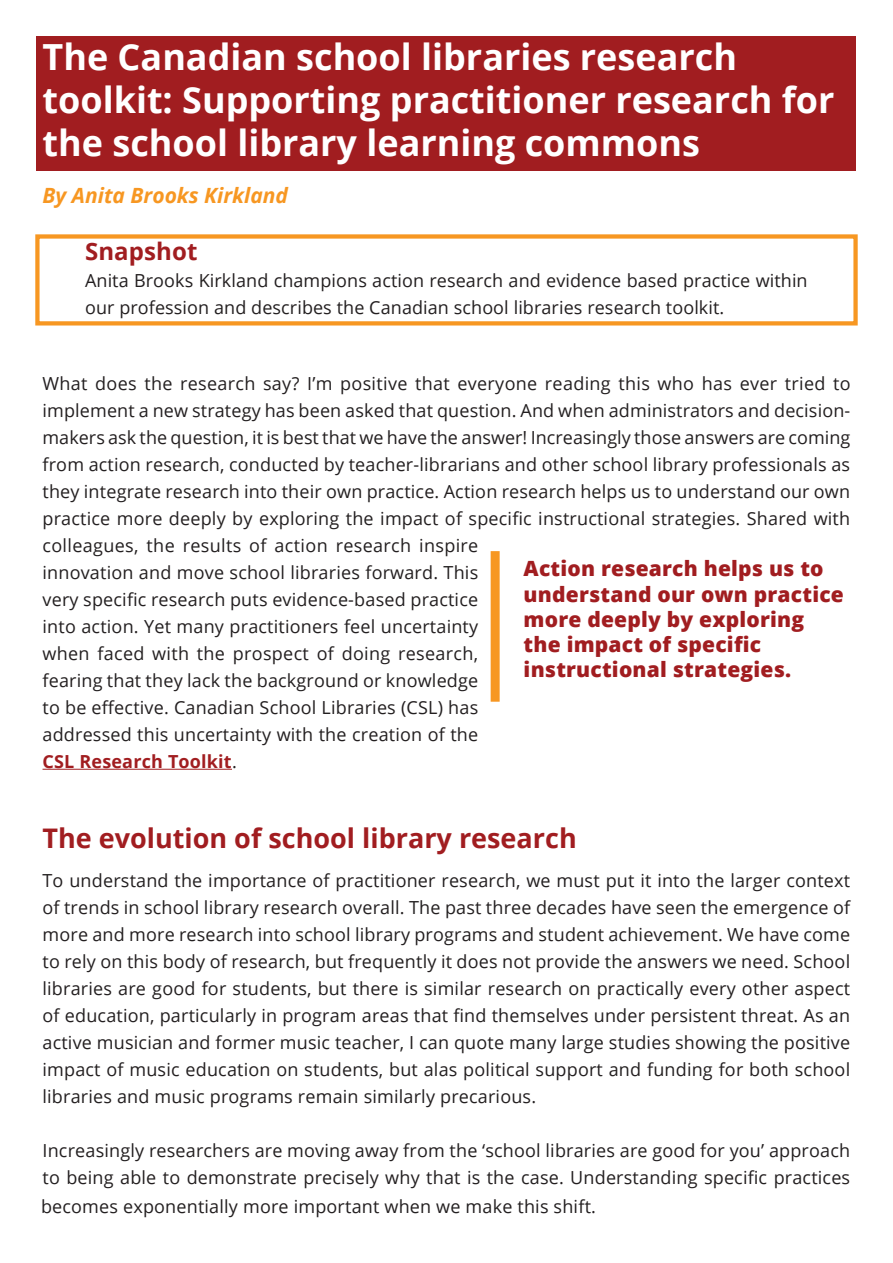
<style>
.page{position:relative;width:893px;height:1263px;background:#fff}
.page>*{position:absolute;margin:0;border:0;box-sizing:border-box;transform-origin:0 0}
.t1{font:700 36px/43.2px "Open Sans";color:#fff}
.Section_Heading{font:700 27px "Open Sans";color:#a11d20}
.Snapshot{font:700 24px "Open Sans";letter-spacing:.005em;color:#a11d20}
.RBreakout{font:800 21px/25.2px "Open Sans";letter-spacing:.01em;color:#a11d20}
.Author{font:italic 700 21px "Open Sans";color:#f79722}
.Snapshot-2{font:18px/27px "Open Sans";letter-spacing:.01em;color:#231f20}
.s1{font-weight:700;color:#a11d20}
</style>
<div class="page">
<div style="left:37px;top:37px;width:819px;height:134px;background:#a11d20"></div>
<div style="left:35px;top:234px;width:823px;height:91px;border:4px solid #f79722"></div>
<hr style="left:43px;top:769px;width:189px;height:1px;background:#a11d20">
<div style="left:491px;top:551px;width:9px;height:151px;background:#f79722"></div>
<h1 class="t1" style="left:43px;top:34px;width:793px">The Canadian school libraries research toolkit: Supporting practitioner research for the school library learning commons</h1>
<h5 class="Author" style="left:43px;top:180px;width:247px">By Anita Brooks Kirkland</h5>
<h2 class="Snapshot" style="left:85px;top:234px;width:114px">Snapshot</h2>
<h2 class="Snapshot-2" style="left:85px;top:266px;width:724px">Anita Brooks Kirkland champions action research and evidence based practice within our profession and describes the Canadian school libraries research toolkit.</h2>
<p class="Snapshot-2" style="left:43px;top:369px;width:810px">What does the research say? I’m positive that everyone reading this who has ever tried to implement a new strategy has been asked that question. And when administrators and decision&shy;makers ask the question, it is best that we have the answer! Increasingly those answers are coming from action research, conducted by teacher-librarians and other school library professionals as they integrate research into their own practice. Action research helps us to understand our own practice more deeply by exploring the impact of specific instructional strategies. Shared with colleagues, the results of action research inspire<br>innovation and move school libraries forward. This<br>very specific research puts evidence-based practice<br>into action. Yet many practitioners feel uncertainty<br>when faced with the prospect of doing research,<br>fearing that they lack the background or knowledge<br>to be effective. Canadian School Libraries (CSL) has<br>addressed this uncertainty with the creation of the<br><span class="s1">CSL Research Toolkit</span>.</p>
<p class="RBreakout" style="left:524px;top:555px;width:322px">Action research helps us to understand our own practice more deeply by exploring the impact of specific instructional strategies.</p>
<h2 class="Section_Heading" style="left:43px;top:819px;width:536px">The evolution of school library research</h2>
<p class="Snapshot-2" style="left:43px;top:867px;width:809px;text-align:justify">To understand the importance of practitioner research, we must put it into the larger context of trends in school library research overall. The past three decades have seen the emergence of more and more research into school library programs and student achievement. We have come to rely on this body of research, but frequently it does not provide the answers we need. School libraries are good for students, but there is similar research on practically every other aspect of education, particularly in program areas that find themselves under persistent threat. As an active musician and former music teacher, I can quote many large studies showing the positive impact of music education on students, but alas political support and funding for both school libraries and music programs remain similarly precarious.</p>
<p class="Snapshot-2" style="left:43px;top:1137px;width:809px">Increasingly researchers are moving away from the ‘school libraries are good for you’ approach to being able to demonstrate precisely why that is the case. Understanding specific practices</p>
<p class="Snapshot-2" style="left:41px;top:1192px;width:556px">becomes exponentially more important when we make this shift.</p>
</div>
